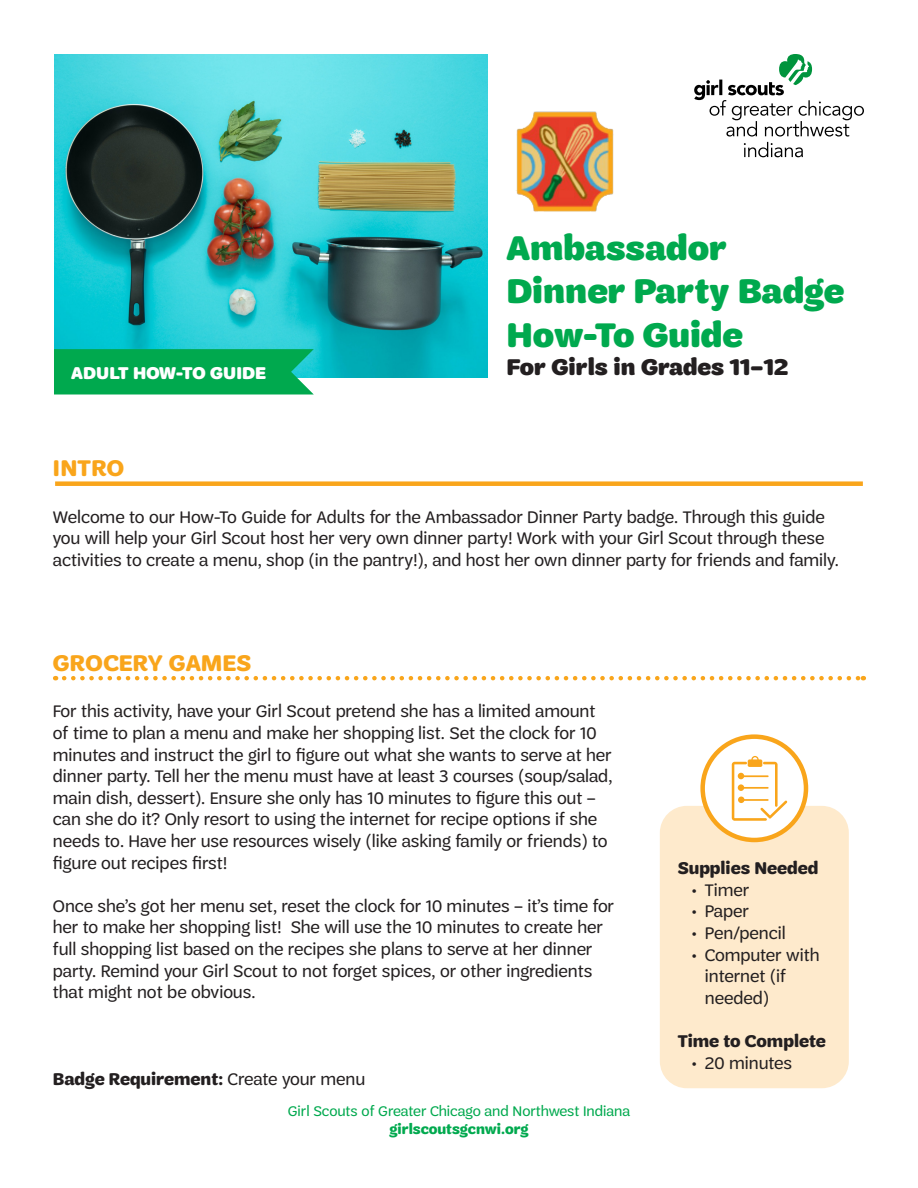
<style>
.page{position:relative;width:918px;height:1188px;background:#fff}
.page>*{position:absolute;margin:0;border:0;box-sizing:border-box;transform-origin:0 0}
.t1{font:900 36px "Trefoil Sans";color:#00a94e}
.t2{font:900 24px "Trefoil Sans";color:#231f20}
.t3{font:700 24px "Trefoil Sans";letter-spacing:.01em;color:#f9a51b}
.Body{font:18px/21.6px "Trefoil Sans";color:#231f20}
.Body-2{font:700 18px "Trefoil Sans";color:#231f20}
.t4{font:900 18px "Trefoil Sans";letter-spacing:.01em;color:#fff}
.t5{font:15px "Trefoil Sans";color:#00a94e}
.t6{font:700 15px "Trefoil Sans";color:#00a94e}
.s1{font-weight:400}
</style>
<div class="page">
<svg style="left:694px;top:54px;width:170px;height:103px"></svg>
<img style="left:54px;top:54px;width:433px;height:324px">
<svg style="left:54px;top:349px;width:260px;height:46px;background:#06ac56"></svg>
<div style="left:55px;top:481px;width:808px;height:5px;background:#f9a51b"></div>
<img style="left:516px;top:111px;width:98px;height:101px">
<svg style="left:64px;top:676px;width:800px;height:4px"></svg>
<div style="left:660px;top:806px;width:189px;height:282px;background:#feeacc;border-radius:27px"></div>
<div style="left:703px;top:737px;width:103px;height:103px;background:#fff;border-radius:50%"></div>
<div style="left:700px;top:734px;width:108px;height:108px;border:4px solid #f9a51b;border-radius:50%"></div>
<svg style="left:732px;top:756px;width:55px;height:65px"></svg>
<p class="t1" style="left:507px;top:228px;width:222px">Ambassador</p>
<p class="t1" style="left:507px;top:271px;width:339px">Dinner Party Badge</p>
<p class="t1" style="left:507px;top:314px;width:238px">How-To Guide</p>
<p class="t4" style="left:71px;top:362px;width:196px">ADULT HOW-TO GUIDE</p>
<p class="t2" style="left:507px;top:354px;width:283px">For Girls in Grades 11–12</p>
<p class="t3" style="left:53px;top:455px;width:73px">INTRO</p>
<p class="Body" style="left:53px;top:506px;width:788px">Welcome to our How-To Guide for Adults for the Ambassador Dinner Party badge. Through this guide you will help your Girl Scout host her very own dinner party! Work with your Girl Scout through these activities to create a menu, shop (in the pantry!), and host her own dinner party for friends and family.</p>
<p class="t3" style="left:53px;top:649px;width:200px">GROCERY GAMES</p>
<p class="Body" style="left:53px;top:701px;width:561px">For this activity, have your Girl Scout pretend she has a limited amount of time to plan a menu and make her shopping list. Set the clock for 10 minutes and instruct the girl to figure out what she wants to serve at her dinner party. Tell her the menu must have at least 3 courses (soup/salad, main dish, dessert). Ensure she only has 10 minutes to figure this out – can she do it? Only resort to using the internet for recipe options if she needs to. Have her use resources wisely (like asking family or friends) to figure out recipes first!</p>
<p class="Body" style="left:53px;top:895px;width:563px">Once she’s got her menu set, reset the clock for 10 minutes – it’s time for her to make her shopping list! She will use the 10 minutes to create her full shopping list based on the recipes she plans to serve at her dinner party. Remind your Girl Scout to not forget spices, or other ingredients that might not be obvious.</p>
<p class="Body-2" style="left:53px;top:1068px;width:314px">Badge Requirement: <span class="s1">Create your menu</span></p>
<p class="t5" style="left:288px;top:1103px;width:344px">Girl Scouts of Greater Chicago and Northwest Indiana</p>
<p class="t6" style="left:390px;top:1121px;width:140px">girlscoutsgcnwi.org</p>
<p class="Body-2" style="left:678px;top:858px;width:142px">Supplies Needed</p>
<p class="Body" style="left:691px;top:879px;width:59px">• Timer</p>
<p class="Body" style="left:691px;top:901px;width:59px">• Paper</p>
<p class="Body" style="left:691px;top:922px;width:96px">• Pen/pencil</p>
<p class="Body" style="left:705px;top:944px;width:116px;text-indent:-14px">• Computer with internet (if needed)</p>
<p class="Body-2" style="left:678px;top:1031px;width:149px">Time to Complete</p>
<p class="Body" style="left:691px;top:1052px;width:102px">• 20 minutes</p>
</div>
